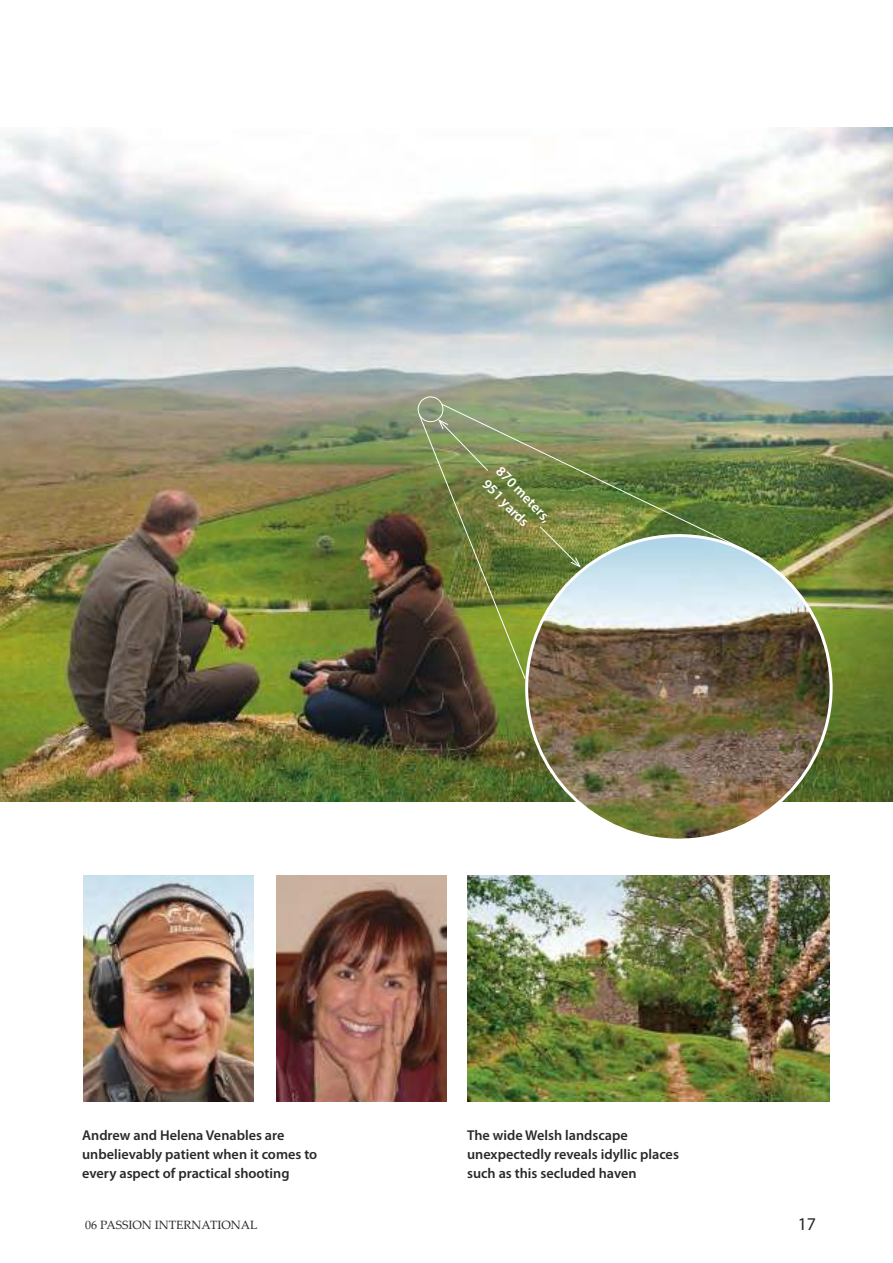
<style>
.page{position:relative;width:893px;height:1263px;background:#fff}
.page>*{position:absolute;margin:0;border:0;box-sizing:border-box;transform-origin:0 0}
.t1{font:18px "Myriad Pro";color:#2b2829}
.t2{font:600 14.25px/18.8px "Myriad Pro";color:#2b2829}
.t3{font:600 14.25px/18.9px "Myriad Pro";color:#fff}
.t4{font:12px "Palatino Linotype";color:#2b2829}
</style>
<div class="page">
<img style="left:84px;top:875px;width:170px;height:226px">
<img style="left:276px;top:875px;width:170px;height:226px">
<img style="left:0;top:128px;width:893px;height:674px">
<img style="left:527px;top:536px;width:304px;height:304px;border-radius:152px">
<div style="left:418px;top:396px;width:25px;height:26px;border:1px solid #fff;border-radius:50%"></div>
<img style="left:441px;top:403px;width:307px;height:149px">
<img style="left:418px;top:413px;width:108px;height:267px">
<svg style="left:539px;top:526px;width:42px;height:42px;background:#7d8b45"></svg>
<img style="left:467px;top:875px;width:362px;height:226px">
<p class="t3" style="left:505px;top:463px;width:73px;rotate:46deg">870 meters,<br>951 yards</p>
<p class="t2" style="left:82px;top:1127px;width:237px">Andrew and Helena Venables are unbelievably patient when it comes to every aspect of practical shooting</p>
<p class="t2" style="left:467px;top:1127px;width:213px">The wide Welsh landscape unexpectedly reveals idyllic places such as this secluded haven</p>
<p class="t4" style="left:85px;top:1218px;width:174px">06 PASSION INTERNATIONAL</p>
<p class="t1" style="left:798px;top:1216px;width:20px">17</p>
</div>
